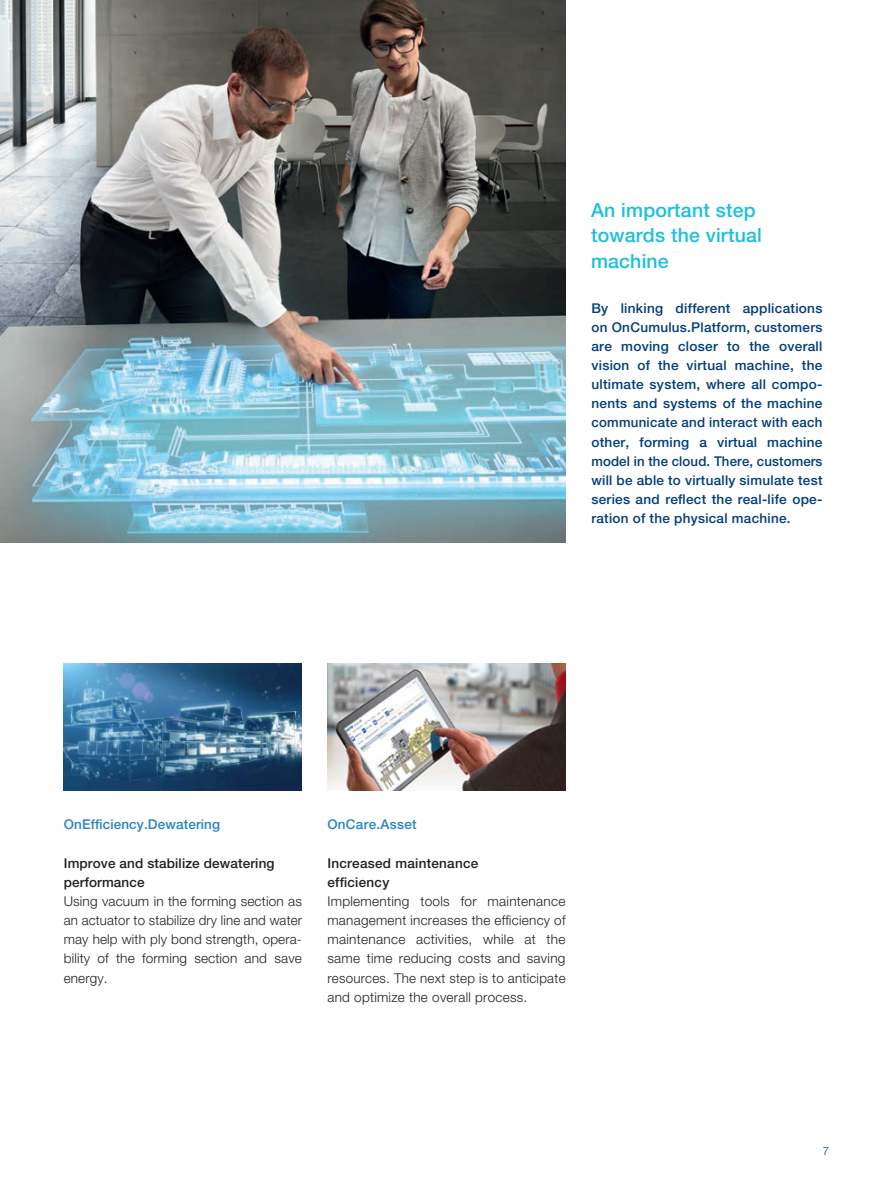
<style>
.page{position:relative;width:893px;height:1191px;background:#fff}
.page>*{position:absolute;margin:0;border:0;box-sizing:border-box;transform-origin:0 0}
.t1{font:500 19.5px/25.5px "Helvetica Neue LT Pro";letter-spacing:.01em;color:#1cbfdf}
.t2{font:500 13.5px/19.2px "Helvetica Neue LT Pro";letter-spacing:.02em;color:#013c7b;text-align:justify}
.t3{font:300 13.5px/19.2px "Helvetica Neue LT Pro";letter-spacing:.015em;color:#231f20;text-align:justify}
.t4{font:500 13.5px/19.2px "Helvetica Neue LT Pro";letter-spacing:.01em;color:#231f20}
.t5{font:500 13.5px "Helvetica Neue LT Pro";letter-spacing:.01em;color:#2783c5}
.t6{font:300 11.25px "Helvetica Neue LT Pro";color:#013c7b}
</style>
<div class="page">
<img style="left:0;top:0;width:566px;height:542px">
<img style="left:64px;top:663px;width:238px;height:127px">
<img style="left:327px;top:663px;width:239px;height:127px">
<h1 class="t1" style="left:591px;top:197px;width:172px">An important step towards the virtual machine</h1>
<p class="t2" style="left:591px;top:298px;width:233px">By linking different applications on OnCumulus.Platform, customers are moving closer to the overall vision of the virtual machine, the ultimate system, where all compo&shy;nents and systems of the machine communicate and interact with each other, forming a virtual machine model in the cloud. There, customers will be able to virtually simulate test series and reflect the real-life ope&shy;ration of the physical machine.</p>
<p class="t5" style="left:64px;top:816px;width:158px">OnEfficiency.Dewatering</p>
<p class="t4" style="left:64px;top:853px;width:212px">Improve and stabilize dewatering performance</p>
<p class="t3" style="left:64px;top:891px;width:240px">Using vacuum in the forming section as an actuator to stabilize dry line and water may help with ply bond strength, opera&shy;bility of the forming section and save energy.</p>
<p class="t5" style="left:327px;top:816px;width:91px">OnCare.Asset</p>
<p class="t4" style="left:327px;top:853px;width:152px">Increased maintenance efficiency</p>
<p class="t3" style="left:327px;top:891px;width:240px">Implementing tools for maintenance management increases the efficiency of maintenance activities, while at the same time reducing costs and saving resources. The next step is to anticipate and optimize the overall process.</p>
<p class="t6" style="left:823px;top:1144px;width:8px">7</p>
</div>
